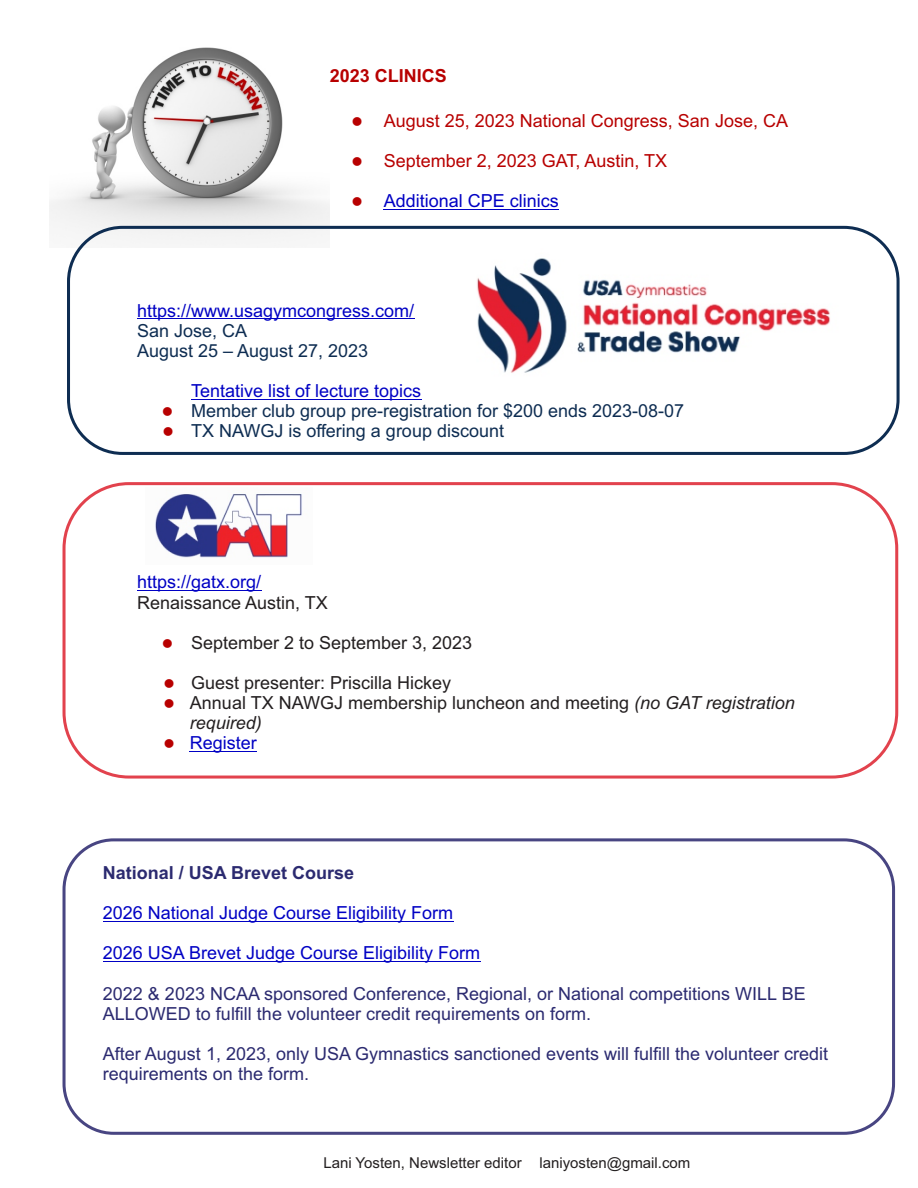
<style>
.page{position:relative;width:918px;height:1188px;background:#fff}
.page>*{position:absolute;margin:0;border:0;box-sizing:border-box;transform-origin:0 0}
.t1{font:18px/20.1px "Arial";color:#2b2a70}
.t2{font:18px "Arial";color:#0000c4}
.t3{font:18px/20.1px "Arial";color:#231f20}
.t4{font:18px/20.1px "Arial";color:#0e2d52}
.t5{font:18px "Arial";color:#b80000}
.t6{font:700 18px "Arial";color:#2b2a70}
.t7{font:700 18px "Arial";color:#b80000}
.t8{font:15px "Arial";color:#231f20}
.s1{color:#b80000}
.s2{font-style:italic}
</style>
<div class="page">
<img style="left:50px;top:47px;width:280px;height:200px">
<hr style="left:384px;top:209px;width:175px;height:1px;background:#0000c4">
<hr style="left:137px;top:590px;width:124px;height:1px;background:#0000c4">
<hr style="left:190px;top:751px;width:67px;height:1px;background:#0000c4">
<img style="left:477px;top:258px;width:353px;height:115px">
<hr style="left:137px;top:318px;width:277px;height:1px;background:#0000c4">
<hr style="left:191px;top:399px;width:230px;height:1px;background:#0000c4">
<img style="left:155px;top:494px;width:147px;height:64px">
<hr style="left:103px;top:921px;width:350px;height:1px;background:#0000c4">
<hr style="left:103px;top:961px;width:377px;height:1px;background:#0000c4">
<div style="left:63px;top:838px;width:832px;height:297px;border:3px solid #484582;border-radius:50px"></div>
<div style="left:67px;top:226px;width:833px;height:229px;border:3px solid #0e2d52;border-radius:54px"></div>
<div style="left:63px;top:482px;width:835px;height:297px;border:3px solid #e2424d;border-radius:65px"></div>
<p class="t7" style="left:330px;top:69px;width:119px">2023 CLINICS</p>
<p class="t5" style="left:351px;top:113px;width:438px">● August 25, 2023 National Congress, San Jose, CA</p>
<p class="t5" style="left:351px;top:154px;width:317px">● September 2, 2023 GAT, Austin, TX</p>
<p class="t2" style="left:351px;top:194px;width:209px"><span class="s1">●</span> Additional CPE clinics</p>
<p class="t2" style="left:137px;top:304px;width:279px">https://www.usagymcongress.com/</p>
<p class="t4" style="left:137px;top:322px;width:233px">San Jose, CA<br>August 25 – August 27, 2023</p>
<p class="t2" style="left:191px;top:384px;width:232px">Tentative list of lecture topics</p>
<p class="t4" style="left:162px;top:403px;width:524px"><span class="s1">●</span> Member club group pre-registration for $200 ends 2023-08-07</p>
<p class="t4" style="left:163px;top:423px;width:343px"><span class="s1">●</span> TX NAWGJ is offering a group discount</p>
<p class="t2" style="left:137px;top:575px;width:126px">https://gatx.org/</p>
<p class="t3" style="left:137px;top:594px;width:192px">Renaissance Austin, TX</p>
<p class="t3" style="left:162px;top:634px;width:312px"><span class="s1">●</span> September 2 to September 3, 2023</p>
<p class="t3" style="left:164px;top:674px;width:289px"><span class="s1">●</span> Guest presenter: Priscilla Hickey</p>
<p class="t3" style="left:190px;top:694px;width:606px;text-indent:-26px"><span class="s1">●</span> Annual TX NAWGJ membership luncheon and meeting <span class="s2">(no GAT registration required)</span></p>
<p class="t2" style="left:164px;top:736px;width:95px"><span class="s1">●</span> Register</p>
<p class="t6" style="left:103px;top:866px;width:253px">National / USA Brevet Course</p>
<p class="t2" style="left:103px;top:906px;width:352px">2026 National Judge Course Eligibility Form</p>
<p class="t2" style="left:103px;top:946px;width:379px">2026 USA Brevet Judge Course Eligibility Form</p>
<p class="t1" style="left:103px;top:985px;width:704px">2022 &amp; 2023 NCAA sponsored Conference, Regional, or National competitions WILL BE<br>ALLOWED to fulfill the volunteer credit requirements on form.</p>
<p class="t1" style="left:103px;top:1045px;width:727px">After August 1, 2023, only USA Gymnastics sanctioned events will fulfill the volunteer credit requirements on the form.</p>
<p class="t8" style="left:323px;top:1157px;width:369px">Lani Yosten, Newsletter editor laniyosten@gmail.com</p>
</div>
